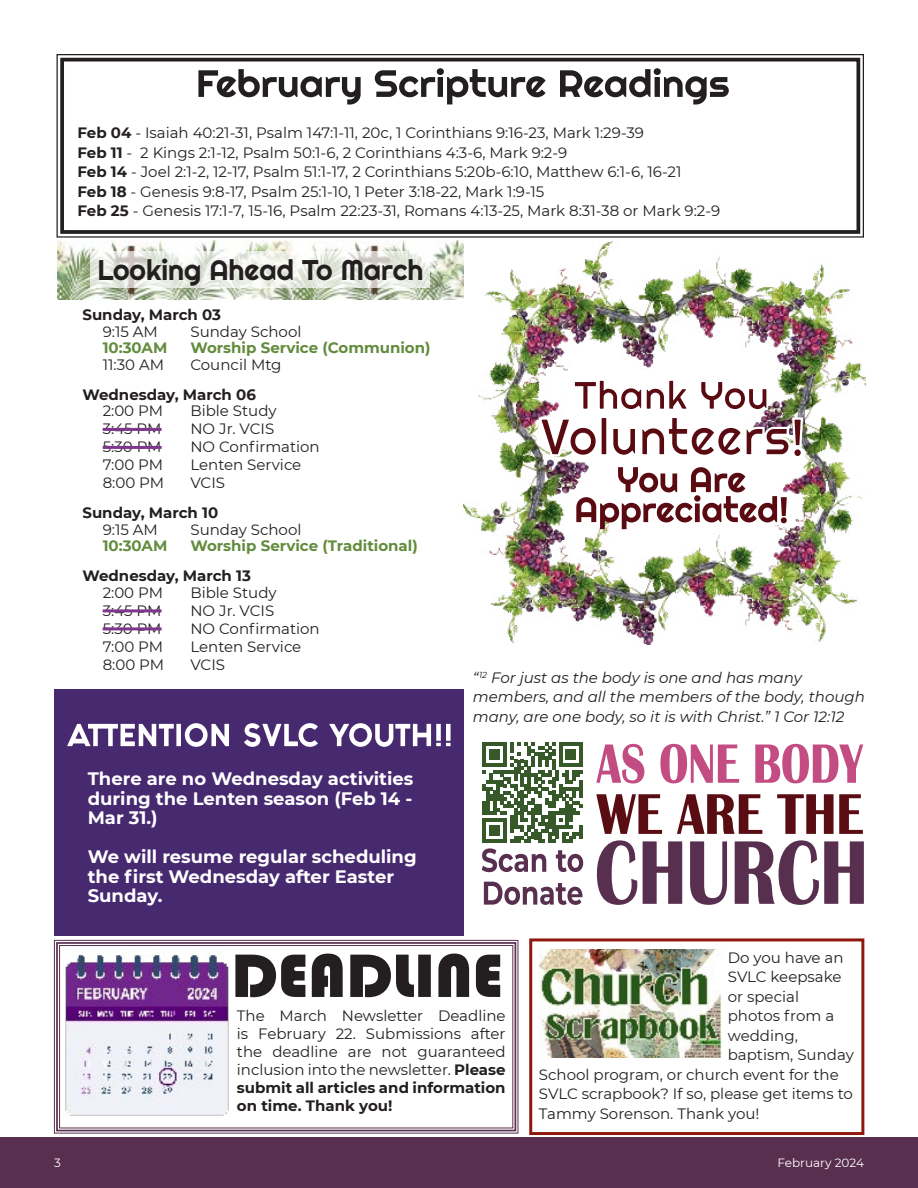
<style>
.page{position:relative;width:918px;height:1188px;background:#fff}
.page>*{position:absolute;margin:0;border:0;box-sizing:border-box;transform-origin:0 0}
.t1{font:28.5px "Righteous";color:#231f20}
.t2{font:700 18px/19.5px "Montserrat";color:#fff}
.Calendar_Indented_Events{font:15px/18px "Montserrat";color:#231f20}
.t3{font:italic 15px/19.5px "Montserrat";color:#231f20}
.Calendar_Indented_Events-2{font:700 15px "Montserrat";color:#628c3d}
.Calendar_Day_Date_Titles{font:700 15px "Montserrat";color:#231f20}
.t4{font:12px "Montserrat";color:#fff}
.s1{font-weight:700}
</style>
<div class="page">
<div style="left:0;top:1137px;width:918px;height:51px;background:#592f4f"></div>
<img style="left:464px;top:242px;width:402px;height:402px">
<svg style="left:56px;top:54px;width:808px;height:184px"></svg>
<div style="left:60px;top:58px;width:800px;height:176px;border:4px solid #231f20"></div>
<img style="left:57px;top:240px;width:407px;height:59px">
<hr style="left:103px;top:428px;width:59px;height:3px;background:#7d378d">
<hr style="left:103px;top:446px;width:59px;height:3px;background:#7d378d">
<hr style="left:103px;top:609px;width:59px;height:3px;background:#7d378d">
<hr style="left:103px;top:627px;width:59px;height:3px;background:#7d378d">
<svg style="left:91px;top:252px;width:339px;height:36px"></svg>
<svg style="left:576px;top:467px;width:211px;height:62px"></svg>
<svg style="left:537px;top:379px;width:268px;height:81px"></svg>
<div style="left:54px;top:689px;width:410px;height:247px;background:#472970"></div>
<svg style="left:67px;top:723px;width:384px;height:24px"></svg>
<svg style="left:484px;top:882px;width:98px;height:23px"></svg>
<svg style="left:482px;top:742px;width:101px;height:130px"></svg>
<hr style="left:580px;top:825px;width:3px;height:14px;background:#37592a">
<svg style="left:597px;top:840px;width:267px;height:65px"></svg>
<svg style="left:596px;top:794px;width:267px;height:40px"></svg>
<svg style="left:596px;top:744px;width:267px;height:39px"></svg>
<svg style="left:54px;top:940px;width:465px;height:194px"></svg>
<div style="left:56px;top:942px;width:460px;height:189px;border:2px solid #592f4f"></div>
<div style="left:59px;top:945px;width:454px;height:183px;border:1px solid #592f4f"></div>
<svg style="left:235px;top:954px;width:265px;height:43px"></svg>
<img style="left:64px;top:951px;width:166px;height:167px">
<img style="left:539px;top:949px;width:182px;height:108px">
<div style="left:529px;top:938px;width:335px;height:197px;border:3px solid #8e180e"></div>
<p class="Calendar_Indented_Events" style="left:78px;top:123px;width:644px;line-height:19.5px"><span class="s1">Feb 04</span> - Isaiah 40:21-31, Psalm 147:1-11, 20c, 1 Corinthians 9:16-23, Mark 1:29-39<br><span class="s1">Feb 11</span> - 2 Kings 2:1-12, Psalm 50:1-6, 2 Corinthians 4:3-6, Mark 9:2-9<br><span class="s1">Feb 14</span> - Joel 2:1-2, 12-17, Psalm 51:1-17, 2 Corinthians 5:20b-6:10, Matthew 6:1-6, 16-21<br><span class="s1">Feb 18</span> - Genesis 9:8-17, Psalm 25:1-10, 1 Peter 3:18-22, Mark 1:9-15<br><span class="s1">Feb 25</span> - Genesis 17:1-7, 15-16, Psalm 22:23-31, Romans 4:13-25, Mark 8:31-38 or Mark 9:2-9</p>
<p class="t1" style="left:97px;top:252px;width:328px">Looking Ahead To March</p>
<p class="Calendar_Day_Date_Titles" style="left:82px;top:304px;width:140px">Sunday, March 03</p>
<p class="Calendar_Indented_Events" style="left:103px;top:322px;width:57px">9:15 AM</p>
<p class="Calendar_Indented_Events" style="left:190px;top:322px;width:113px">Sunday School</p>
<p class="Calendar_Indented_Events-2" style="left:103px;top:337px;width:66px">10:30AM</p>
<p class="Calendar_Indented_Events-2" style="left:190px;top:337px;width:242px">Worship Service (Communion)</p>
<p class="Calendar_Indented_Events" style="left:103px;top:355px;width:63px">11:30 AM</p>
<p class="Calendar_Indented_Events" style="left:190px;top:355px;width:92px">Council Mtg</p>
<p class="Calendar_Day_Date_Titles" style="left:82px;top:384px;width:175px">Wednesday, March 06</p>
<p class="Calendar_Indented_Events" style="left:103px;top:402px;width:62px">2:00 PM</p>
<p class="Calendar_Indented_Events" style="left:190px;top:402px;width:88px">Bible Study</p>
<p class="Calendar_Indented_Events" style="left:103px;top:420px;width:60px">3:45 PM</p>
<p class="Calendar_Indented_Events" style="left:190px;top:420px;width:85px">NO Jr. VCIS</p>
<p class="Calendar_Indented_Events" style="left:103px;top:438px;width:60px">5:30 PM</p>
<p class="Calendar_Indented_Events" style="left:190px;top:438px;width:131px">NO Confirmation</p>
<p class="Calendar_Indented_Events" style="left:103px;top:456px;width:62px">7:00 PM</p>
<p class="Calendar_Indented_Events" style="left:190px;top:456px;width:112px">Lenten Service</p>
<p class="Calendar_Indented_Events" style="left:103px;top:474px;width:63px">8:00 PM</p>
<p class="Calendar_Indented_Events" style="left:190px;top:474px;width:36px">VCIS</p>
<p class="Calendar_Day_Date_Titles" style="left:82px;top:502px;width:137px">Sunday, March 10</p>
<p class="Calendar_Indented_Events" style="left:103px;top:520px;width:57px">9:15 AM</p>
<p class="Calendar_Indented_Events" style="left:190px;top:520px;width:113px">Sunday School</p>
<p class="Calendar_Indented_Events-2" style="left:103px;top:535px;width:66px">10:30AM</p>
<p class="Calendar_Indented_Events-2" style="left:190px;top:535px;width:229px">Worship Service (Traditional)</p>
<p class="Calendar_Day_Date_Titles" style="left:82px;top:565px;width:170px">Wednesday, March 13</p>
<p class="Calendar_Indented_Events" style="left:103px;top:583px;width:62px">2:00 PM</p>
<p class="Calendar_Indented_Events" style="left:190px;top:583px;width:88px">Bible Study</p>
<p class="Calendar_Indented_Events" style="left:103px;top:601px;width:60px">3:45 PM</p>
<p class="Calendar_Indented_Events" style="left:190px;top:601px;width:85px">NO Jr. VCIS</p>
<p class="Calendar_Indented_Events" style="left:103px;top:619px;width:60px">5:30 PM</p>
<p class="Calendar_Indented_Events" style="left:190px;top:619px;width:131px">NO Confirmation</p>
<p class="Calendar_Indented_Events" style="left:103px;top:637px;width:62px">7:00 PM</p>
<p class="Calendar_Indented_Events" style="left:190px;top:637px;width:112px">Lenten Service</p>
<p class="Calendar_Indented_Events" style="left:103px;top:655px;width:63px">8:00 PM</p>
<p class="Calendar_Indented_Events" style="left:190px;top:655px;width:36px">VCIS</p>
<p class="t2" style="left:88px;top:768px;width:327px">There are no Wednesday activities</p>
<p class="t2" style="left:88px;top:788px;width:326px">during the Lenten season (Feb 14 -<br>Mar 31.)</p>
<p class="t2" style="left:88px;top:846px;width:331px">We will resume regular scheduling the first Wednesday after Easter<br>Sunday.</p>
<p class="t3" style="left:473px;top:667px;width:394px">“<sup>12</sup> For just as the body is one and has many members, and all the members of the body, though many, are one body, so it is with Christ.” 1 Cor 12:12</p>
<p class="Calendar_Indented_Events" style="left:237px;top:1006px;width:270px;text-align:justify">The March Newsletter Deadline is February 22. Submissions after the deadline are not guaranteed inclusion into the newsletter. <span class="s1">Please submit all articles and information on time. Thank you!</span></p>
<p class="Calendar_Indented_Events" style="left:728px;top:948px;width:117px">Do you have an</p>
<p class="Calendar_Indented_Events" style="left:728px;top:967px;width:115px">SVLC keepsake</p>
<p class="Calendar_Indented_Events" style="left:728px;top:987px;width:73px">or special</p>
<p class="Calendar_Indented_Events" style="left:728px;top:1006px;width:108px">photos from a</p>
<p class="Calendar_Indented_Events" style="left:728px;top:1026px;width:72px">wedding,</p>
<p class="Calendar_Indented_Events" style="left:728px;top:1045px;width:128px">baptism, Sunday</p>
<p class="Calendar_Indented_Events" style="left:539px;top:1065px;width:301px">School program, or church event for the</p>
<p class="Calendar_Indented_Events" style="left:539px;top:1084px;width:316px">SVLC scrapbook? If so, please get items to</p>
<p class="Calendar_Indented_Events" style="left:539px;top:1104px;width:222px">Tammy Sorenson. Thank you!</p>
<p class="t4" style="left:54px;top:1154px;width:8px">3</p>
<p class="t4" style="left:777px;top:1154px;width:88px">February 2024</p>
</div>
